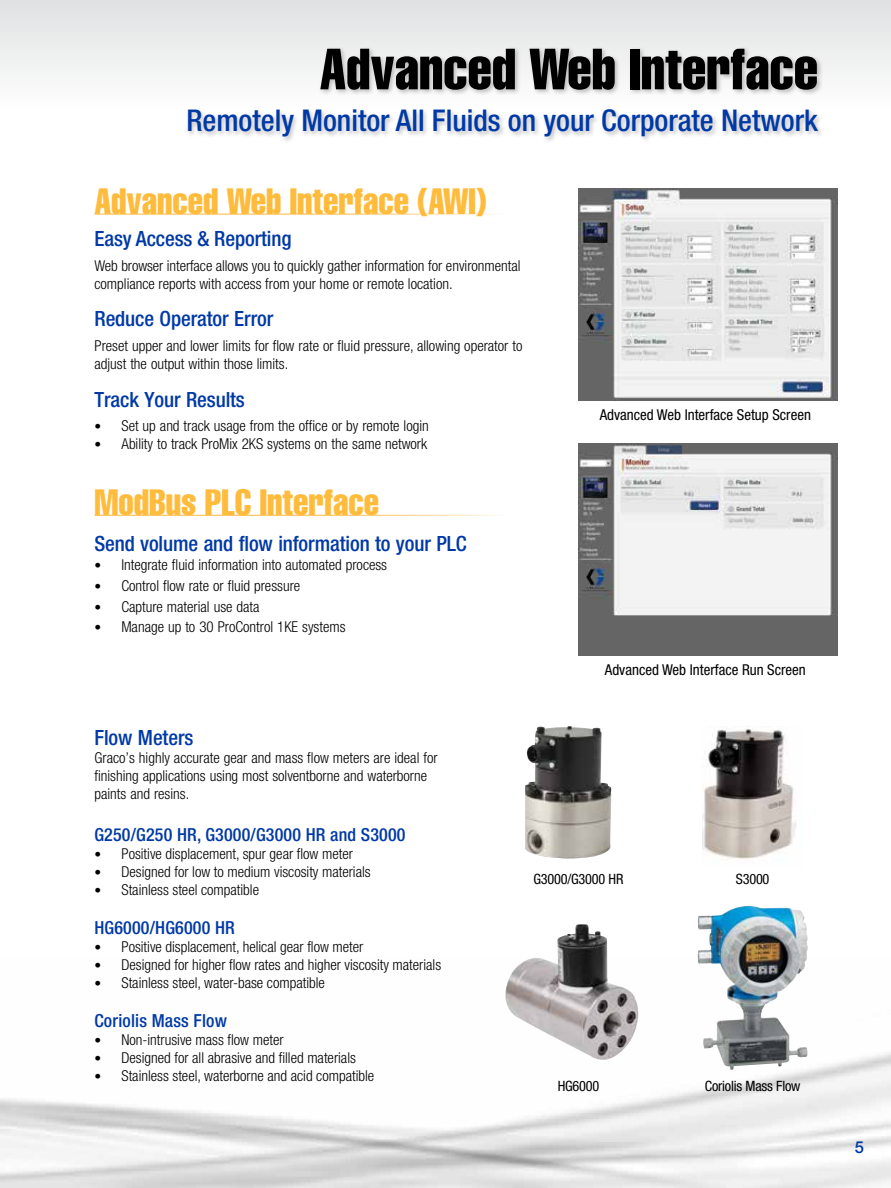
<style>
.page{position:relative;width:891px;height:1188px;background:#fff}
.page>*{position:absolute;margin:0;border:0;box-sizing:border-box;transform-origin:0 0}
.t1{font:57px "Helvetica LT Std Comp";color:#000}
.t2{font:36px "Helvetica LT Std Comp";color:#ffbb3c}
.t3{font:500 condensed 30px "Helvetica Neue LT Std";color:#0039a6}
.t4{font:500 condensed 21px "Helvetica Neue LT Std";letter-spacing:-.005em;color:#0039a6}
.t5{font:500 condensed 18px "Helvetica Neue LT Std";letter-spacing:.01em;color:#0039a6}
.t6{font:500 16.5px "Helvetica Neue LT Std";color:#0039a6}
.t7{font:300 condensed 15px/18px "Helvetica Neue LT Std";color:#000}
.t8{font:condensed 15px "Helvetica Neue LT Std";color:#000}
.t9{font:condensed 14.25px "Helvetica Neue LT Std";letter-spacing:-.015em;color:#000}
.s1{font-weight:400;font-size:13.5px}
.s2{font-weight:100;font-size:13.5px}
</style>
<div class="page">
<div style="left:0;top:0;width:891px;height:108px;background:linear-gradient(to bottom,#dfe0e1,#fefefe)"></div>
<img style="left:578px;top:189px;width:259px;height:212px">
<img style="left:578px;top:443px;width:259px;height:212px">
<div style="left:186px;top:46px;width:639px;height:98px;background:#000;opacity:.25"></div>
<img style="left:525px;top:726px;width:86px;height:132px">
<img style="left:698px;top:906px;width:110px;height:164px">
<img style="left:703px;top:728px;width:93px;height:132px">
<img style="left:505px;top:924px;width:134px;height:136px">
<h1 class="t1" style="left:320px;top:33px;width:500px">Advanced Web Interface</h1>
<h3 class="t3" style="left:186px;top:103px;width:633px">Remotely Monitor All Fluids on your Corporate Network</h3>
<h2 class="t2" style="left:94px;top:179px;width:393px">Advanced Web Interface (AWI)</h2>
<h3 class="t4" style="left:94px;top:226px;width:199px">Easy Access &amp; Reporting</h3>
<p class="t7" style="left:94px;top:256px;width:428px">Web browser interface allows you to quickly gather information for environmental compliance reports with access from your home or remote location.</p>
<h3 class="t4" style="left:94px;top:306px;width:180px">Reduce Operator Error</h3>
<p class="t7" style="left:94px;top:337px;width:429px">Preset upper and lower limits for flow rate or fluid pressure, allowing operator to adjust the output within those limits.</p>
<h3 class="t4" style="left:94px;top:387px;width:152px">Track Your Results</h3>
<p class="t7" style="left:94px;top:417px;width:336px"><span class="s1">•</span> Set up and track usage from the office or by remote login</p>
<p class="t7" style="left:94px;top:435px;width:334px"><span class="s1">•</span> Ability to track ProMix 2KS systems on the same network</p>
<h2 class="t2" style="left:94px;top:480px;width:286px">ModBus PLC Interface</h2>
<h3 class="t4" style="left:94px;top:531px;width:374px">Send volume and flow information to your PLC</h3>
<p class="t7" style="left:94px;top:556px;width:294px"><span class="s1">•</span> Integrate fluid information into automated process</p>
<p class="t7" style="left:94px;top:577px;width:207px"><span class="s1">•</span> Control flow rate or fluid pressure</p>
<p class="t7" style="left:94px;top:597px;width:167px"><span class="s1">•</span> Capture material use data</p>
<p class="t7" style="left:94px;top:618px;width:253px"><span class="s1">•</span> Manage up to 30 ProControl 1KE systems</p>
<p class="t8" style="left:600px;top:406px;width:213px">Advanced Web Interface Setup Screen</p>
<p class="t8" style="left:605px;top:661px;width:202px">Advanced Web Interface Run Screen</p>
<h3 class="t4" style="left:94px;top:725px;width:100px">Flow Meters</h3>
<p class="t7" style="left:94px;top:748px;width:345px">Graco’s highly accurate gear and mass flow meters are ideal for finishing applications using most solventborne and waterborne paints and resins.</p>
<p class="t5" style="left:94px;top:824px;width:313px">G250/G250 HR, G3000/G3000 HR and S3000</p>
<p class="t7" style="left:94px;top:844px;width:260px"><span class="s2">•</span> Positive displacement, spur gear flow meter</p>
<p class="t7" style="left:94px;top:862px;width:278px"><span class="s2">•</span> Designed for low to medium viscosity materials</p>
<p class="t7" style="left:94px;top:880px;width:166px"><span class="s2">•</span> Stainless steel compatible</p>
<p class="t5" style="left:94px;top:917px;width:142px">HG6000/HG6000 HR</p>
<p class="t7" style="left:94px;top:937px;width:270px"><span class="s2">•</span> Positive displacement, helical gear flow meter</p>
<p class="t7" style="left:94px;top:955px;width:348px"><span class="s2">•</span> Designed for higher flow rates and higher viscosity materials</p>
<p class="t7" style="left:94px;top:973px;width:232px"><span class="s2">•</span> Stainless steel, water-base compatible</p>
<p class="t5" style="left:94px;top:1010px;width:134px">Coriolis Mass Flow</p>
<p class="t7" style="left:94px;top:1030px;width:191px"><span class="s2">•</span> Non-intrusive mass flow meter</p>
<p class="t7" style="left:94px;top:1048px;width:263px"><span class="s2">•</span> Designed for all abrasive and filled materials</p>
<p class="t7" style="left:94px;top:1066px;width:281px"><span class="s2">•</span> Stainless steel, waterborne and acid compatible</p>
<p class="t9" style="left:533px;top:870px;width:92px">G3000/G3000 HR</p>
<p class="t9" style="left:736px;top:870px;width:35px">S3000</p>
<p class="t9" style="left:558px;top:1078px;width:43px">HG6000</p>
<p class="t9" style="left:705px;top:1078px;width:97px">Coriolis Mass Flow</p>
<p class="t6" style="left:855px;top:1137px;width:11px">5</p>
</div>
